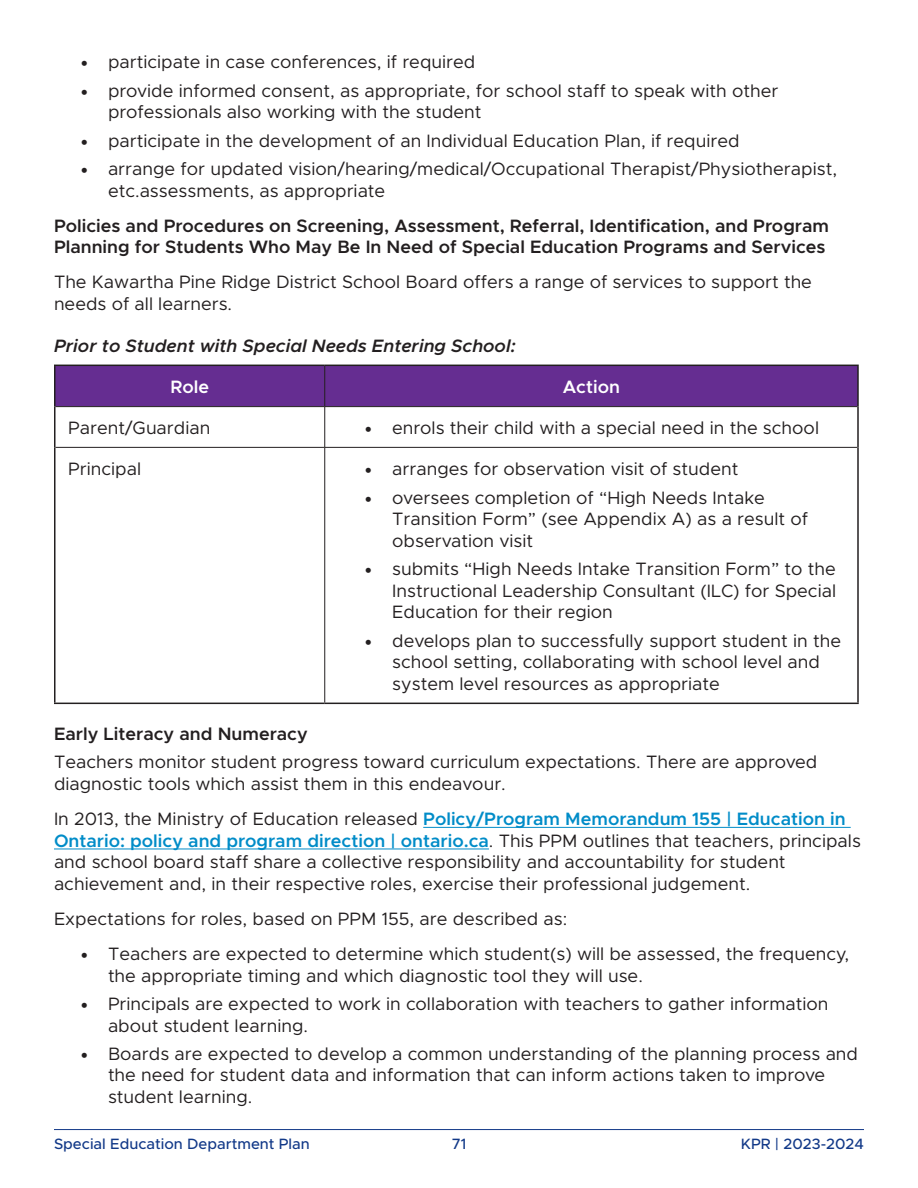
<style>
.page{position:relative;width:918px;height:1188px;background:#fff}
.page>*{position:absolute;margin:0;border:0;box-sizing:border-box;transform-origin:0 0}
.Body-12pt-Regular{font:18px/21.6px "Metropolis";color:#231f20}
.Body-12pt-Semi_Bold{font:600 18px/21.6px "Metropolis";color:#231f20}
.Document-subheader2{font:italic 600 18px "Metropolis";color:#231f20}
.Document_Subsubheader-12pt-Semi_Bold{font:600 18px "Metropolis";color:#231f20}
.Document_Subsubheader-12pt-Semi_Bold-2{font:600 18px "Metropolis";color:#fff}
.t1{font:500 15px "Metropolis";color:#123988}
.s1{font-family:"Myriad Pro";font-weight:900}
.s2{font-weight:600;color:#018cc8}
</style>
<div class="page">
<hr style="left:54px;top:1129px;width:810px;height:1px;background:#123988">
<hr style="left:423px;top:827px;width:428px;height:1px;background:#018cc8">
<hr style="left:54px;top:849px;width:435px;height:1px;background:#018cc8">
<div style="left:56px;top:366px;width:801px;height:40px;background:#652d91"></div>
<svg style="left:56px;top:407px;width:801px;height:296px"></svg>
<hr style="left:56px;top:447px;width:269px;height:1px;background:#231f20">
<hr style="left:325px;top:447px;width:532px;height:1px;background:#231f20">
<hr style="left:324px;top:366px;width:1px;height:40px;background:#231f20">
<hr style="left:56px;top:406px;width:269px;height:1px;background:#231f20">
<hr style="left:325px;top:406px;width:532px;height:1px;background:#231f20">
<hr style="left:324px;top:407px;width:1px;height:40px;background:#231f20">
<hr style="left:324px;top:448px;width:1px;height:255px;background:#231f20">
<hr style="left:54px;top:407px;width:2px;height:40px;background:#231f20">
<hr style="left:54px;top:447px;width:2px;height:256px;background:#231f20">
<hr style="left:857px;top:407px;width:2px;height:40px;background:#231f20">
<hr style="left:857px;top:447px;width:2px;height:256px;background:#231f20">
<hr style="left:54px;top:365px;width:271px;height:1px;background:#231f20">
<hr style="left:54px;top:366px;width:2px;height:41px;background:#231f20">
<hr style="left:325px;top:365px;width:534px;height:1px;background:#231f20">
<hr style="left:857px;top:366px;width:2px;height:41px;background:#231f20">
<hr style="left:54px;top:703px;width:271px;height:1px;background:#231f20">
<hr style="left:325px;top:703px;width:534px;height:1px;background:#231f20">
<p class="Body-12pt-Regular" style="left:81px;top:51px;width:396px"><span class="s1">•</span> participate in case conferences, if required</p>
<p class="Body-12pt-Regular" style="left:108px;top:80px;width:672px;text-indent:-27px"><span class="s1">•</span> provide informed consent, as appropriate, for school staff to speak with other professionals also working with the student</p>
<p class="Body-12pt-Regular" style="left:81px;top:130px;width:660px"><span class="s1">•</span> participate in the development of an Individual Education Plan, if required</p>
<p class="Body-12pt-Regular" style="left:108px;top:158px;width:731px;text-indent:-27px"><span class="s1">•</span> arrange for updated vision/hearing/medical/Occupational Therapist/Physiotherapist, etc.assessments, as appropriate</p>
<p class="Body-12pt-Semi_Bold" style="left:54px;top:215px;width:777px">Policies and Procedures on Screening, Assessment, Referral, Identification, and Program<br>Planning for Students Who May Be In Need of Special Education Programs and Services</p>
<p class="Body-12pt-Regular" style="left:54px;top:271px;width:760px">The Kawartha Pine Ridge District School Board offers a range of services to support the needs of all learners.</p>
<p class="Document-subheader2" style="left:54px;top:334px;width:463px">Prior to Student with Special Needs Entering School:</p>
<p class="Document_Subsubheader-12pt-Semi_Bold-2" style="left:170px;top:376px;width:40px">Role</p>
<p class="Document_Subsubheader-12pt-Semi_Bold-2" style="left:563px;top:376px;width:59px">Action</p>
<p class="Body-12pt-Regular" style="left:68px;top:417px;width:144px">Parent/Guardian</p>
<p class="Body-12pt-Regular" style="left:365px;top:417px;width:455px"><span class="s1">•</span> enrols their child with a special need in the school</p>
<p class="Body-12pt-Regular" style="left:68px;top:458px;width:74px">Principal</p>
<p class="Body-12pt-Regular" style="left:365px;top:458px;width:375px"><span class="s1">•</span> arranges for observation visit of student</p>
<p class="Body-12pt-Regular" style="left:392px;top:487px;width:417px;text-indent:-27px"><span class="s1">•</span> oversees completion of “High Needs Intake<br>Transition Form” (see Appendix A) as a result of observation visit</p>
<p class="Body-12pt-Regular" style="left:392px;top:558px;width:445px;text-align:justify;text-indent:-27px"><span class="s1">•</span> submits “High Needs Intake Transition Form” to the Instructional Leadership Consultant (ILC) for Special Education for their region</p>
<p class="Body-12pt-Regular" style="left:392px;top:630px;width:450px;text-indent:-27px"><span class="s1">•</span> develops plan to successfully support student in the school setting, collaborating with school level and system level resources as appropriate</p>
<p class="Document_Subsubheader-12pt-Semi_Bold" style="left:54px;top:722px;width:255px">Early Literacy and Numeracy</p>
<p class="Body-12pt-Regular" style="left:54px;top:751px;width:765px">Teachers monitor student progress toward curriculum expectations. There are approved diagnostic tools which assist them in this endeavour.</p>
<p class="Body-12pt-Regular" style="left:54px;top:808px;width:808px">In 2013, the Ministry of Education released <span class="s2">Policy/Program Memorandum 155 | Education in Ontario: policy and program direction | ontario.ca</span>. This PPM outlines that teachers, principals and school board staff share a collective responsibility and accountability for student achievement and, in their respective roles, exercise their professional judgement.</p>
<p class="Body-12pt-Regular" style="left:54px;top:908px;width:515px">Expectations for roles, based on PPM 155, are described as:</p>
<p class="Body-12pt-Regular" style="left:108px;top:943px;width:743px;text-indent:-27px"><span class="s1">•</span> Teachers are expected to determine which student(s) will be assessed, the frequency, the appropriate timing and which diagnostic tool they will use.</p>
<p class="Body-12pt-Regular" style="left:108px;top:993px;width:722px;text-indent:-27px"><span class="s1">•</span> Principals are expected to work in collaboration with teachers to gather information about student learning.</p>
<p class="Body-12pt-Regular" style="left:108px;top:1043px;width:752px;text-indent:-27px"><span class="s1">•</span> Boards are expected to develop a common understanding of the planning process and the need for student data and information that can inform actions taken to improve student learning.</p>
<p class="t1" style="left:54px;top:1134px;width:257px">Special Education Department Plan</p>
<p class="t1" style="left:452px;top:1134px;width:16px">71</p>
<p class="t1" style="left:741px;top:1134px;width:125px">KPR | 2023-2024</p>
</div>
